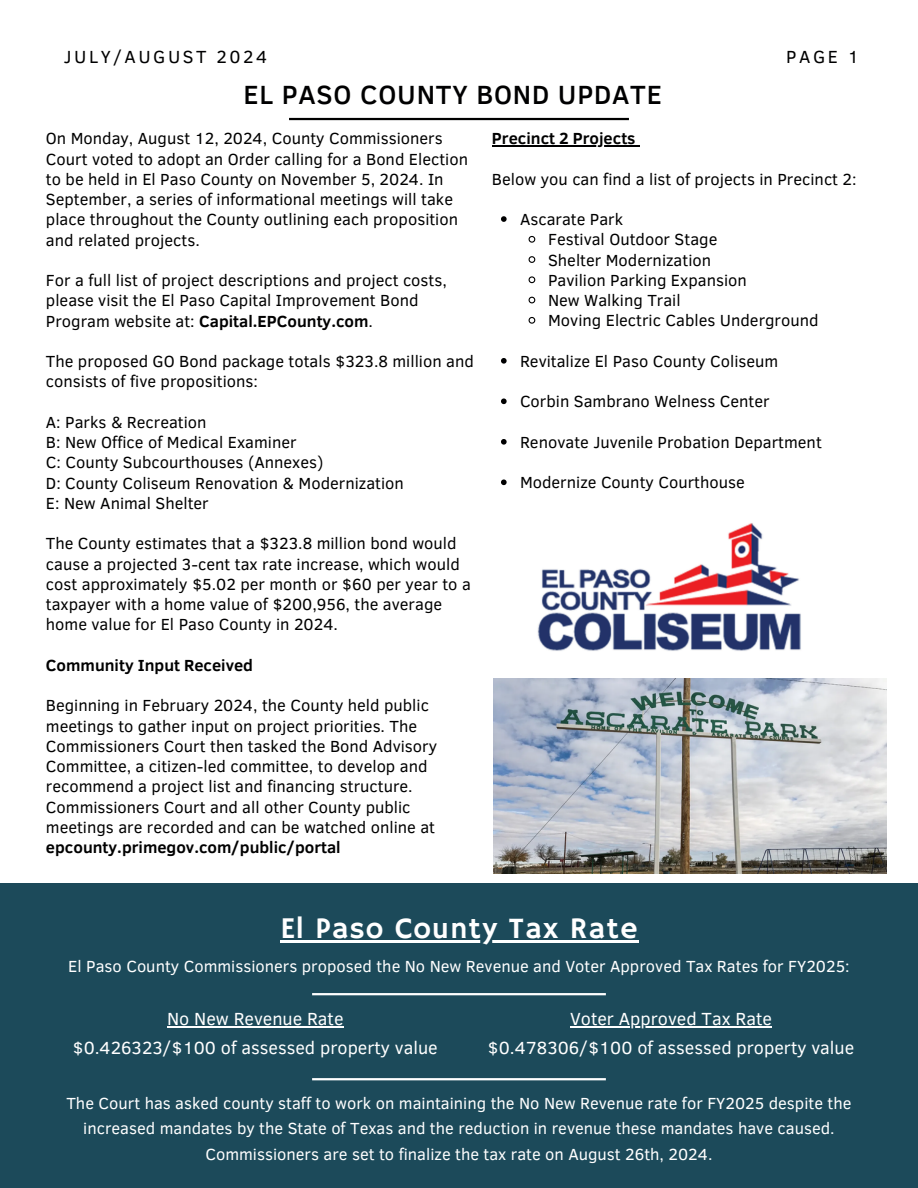
<style>
.page{position:relative;width:918px;height:1188px;background:#fff}
.page>*{position:absolute;margin:0;border:0;box-sizing:border-box;transform-origin:0 0}
.t1{font:30px "Hammersmith One";letter-spacing:.03em;color:#fff}
.t2{font:500 27px "Clear Sans";letter-spacing:.03em;color:#000001}
.t3{font:18px "Clear Sans";color:#fff}
.t4{font:18px "Clear Sans";letter-spacing:.14em;color:#000001}
.t5{font:16.5px/20.2px "Clear Sans";color:#000001}
.t6{font:16.5px/25.8px "Clear Sans";color:#fff;text-align:center}
.t7{font:700 16.5px "Clear Sans";color:#000001}
.s1{font-weight:700}
</style>
<div class="page">
<img style="left:537px;top:523px;width:264px;height:128px">
<hr style="left:289px;top:118px;width:340px;height:2px;background:#000">
<img style="left:493px;top:678px;width:393px;height:196px">
<hr style="left:492px;top:145px;width:144px;height:1px;background:#000001">
<svg style="left:501px;top:216px;width:6px;height:6px"></svg>
<svg style="left:528px;top:235px;width:8px;height:8px"></svg>
<svg style="left:528px;top:256px;width:8px;height:7px"></svg>
<svg style="left:528px;top:276px;width:8px;height:8px"></svg>
<svg style="left:528px;top:296px;width:8px;height:8px"></svg>
<svg style="left:528px;top:316px;width:8px;height:8px"></svg>
<svg style="left:501px;top:358px;width:6px;height:6px"></svg>
<svg style="left:501px;top:398px;width:6px;height:6px"></svg>
<svg style="left:501px;top:439px;width:6px;height:6px"></svg>
<svg style="left:501px;top:479px;width:6px;height:6px"></svg>
<div style="left:0;top:883px;width:918px;height:305px;background:#1c4a5a"></div>
<p class="t4" style="left:64px;top:44px;width:205px">JULY/AUGUST 2024</p>
<p class="t4" style="left:786px;top:44px;width:74px">PAGE 1</p>
<h2 class="t2" style="left:244px;top:75px;width:420px">EL PASO COUNTY BOND UPDATE</h2>
<p class="t5" style="left:46px;top:128px;width:424px">On Monday, August 12, 2024, County Commissioners Court voted to adopt an Order calling for a Bond Election to be held in El Paso County on November 5, 2024. In September, a series of informational meetings will take place throughout the County outlining each proposition and related projects.</p>
<p class="t5" style="left:46px;top:269px;width:402px">For a full list of project descriptions and project costs, please visit the El Paso Capital Improvement Bond<br>Program website at: <span class="s1">Capital.EPCounty.com</span>.</p>
<p class="t5" style="left:46px;top:350px;width:429px">The proposed GO Bond package totals $323.8 million and consists of five propositions:</p>
<p class="t5" style="left:46px;top:411px;width:162px">A: Parks &amp; Recreation</p>
<p class="t5" style="left:46px;top:431px;width:252px">B: New Office of Medical Examiner</p>
<p class="t5" style="left:46px;top:452px;width:279px">C: County Subcourthouses (Annexes)</p>
<p class="t5" style="left:46px;top:472px;width:359px">D: County Coliseum Renovation &amp; Modernization</p>
<p class="t5" style="left:46px;top:492px;width:164px">E: New Animal Shelter</p>
<p class="t5" style="left:46px;top:533px;width:426px">The County estimates that a $323.8 million bond would cause a projected 3-cent tax rate increase, which would cost approximately $5.02 per month or $60 per year to a taxpayer with a home value of $200,956, the average home value for El Paso County in 2024.</p>
<h4 class="t7" style="left:46px;top:653px;width:209px">Community Input Received</h4>
<p class="t5" style="left:46px;top:695px;width:393px">Beginning in February 2024, the County held public meetings to gather input on project priorities. The Commissioners Court then tasked the Bond Advisory Committee, a citizen-led committee, to develop and recommend a project list and financing structure.</p>
<p class="t5" style="left:46px;top:796px;width:391px">Commissioners Court and all other County public meetings are recorded and can be watched online at <span class="s1">epcounty.primegov.com/public/portal</span></p>
<h4 class="t7" style="left:492px;top:126px;width:145px">Precinct 2 Projects</h4>
<p class="t5" style="left:492px;top:168px;width:366px">Below you can find a list of projects in Precinct 2:</p>
<p class="t5" style="left:520px;top:208px;width:105px">Ascarate Park</p>
<p class="t5" style="left:548px;top:229px;width:171px">Festival Outdoor Stage</p>
<p class="t5" style="left:548px;top:249px;width:165px">Shelter Modernization</p>
<p class="t5" style="left:548px;top:269px;width:200px">Pavilion Parking Expansion</p>
<p class="t5" style="left:548px;top:289px;width:134px">New Walking Trail</p>
<p class="t5" style="left:548px;top:310px;width:272px">Moving Electric Cables Underground</p>
<p class="t5" style="left:520px;top:350px;width:260px">Revitalize El Paso County Coliseum</p>
<p class="t5" style="left:520px;top:391px;width:251px">Corbin Sambrano Welness Center</p>
<p class="t5" style="left:520px;top:431px;width:303px">Renovate Juvenile Probation Department</p>
<p class="t5" style="left:520px;top:472px;width:226px">Modernize County Courthouse</p>
<p class="t1" style="left:280px;top:911px;width:359px">El Paso County Tax Rate</p>
<p class="t6" style="left:68px;top:952px;width:783px">El Paso County Commissioners proposed the No New Revenue and Voter Approved Tax Rates for FY2025:</p>
<p class="t3" style="left:570px;top:1006px;width:203px">Voter Approved Tax Rate</p>
<p class="t3" style="left:488px;top:1034px;width:368px">$0.478306/$100 of assessed property value</p>
<p class="t6" style="left:66px;top:1089px;width:787px">The Court has asked county staff to work on maintaining the No New Revenue rate for FY2025 despite the increased mandates by the State of Texas and the reduction in revenue these mandates have caused.<br>Commissioners are set to finalize the tax rate on August 26th, 2024.</p>
<p class="t3" style="left:167px;top:1006px;width:178px">No New Revenue Rate</p>
<h1 class="t3" style="left:73px;top:1034px;width:367px">$0.426323/$100 of assessed property value</h1>
</div>
